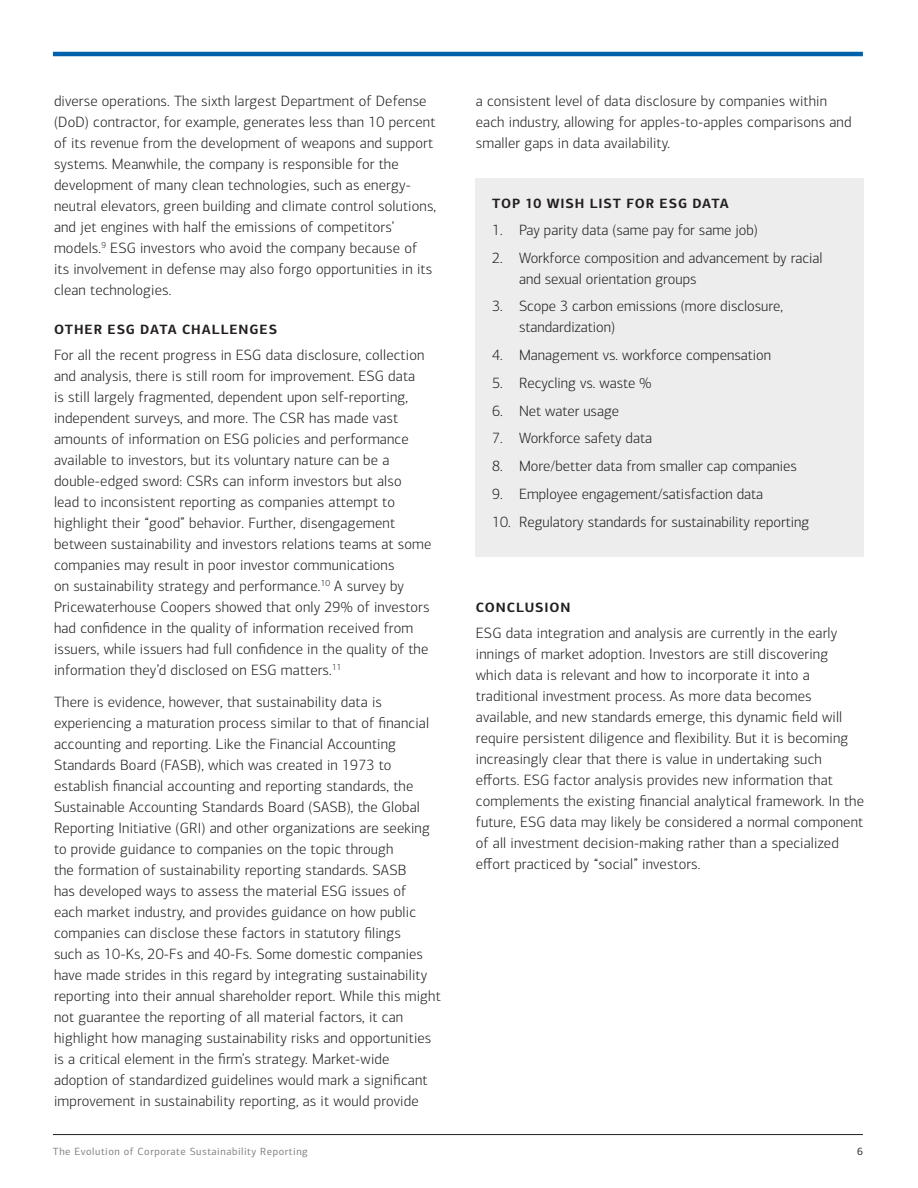
<style>
.page{position:relative;width:918px;height:1188px;background:#fff}
.page>*{position:absolute;margin:0;border:0;box-sizing:border-box;transform-origin:0 0}
.Body_Body_Copy{font:300 15px/21px "Connections";letter-spacing:.01em;color:#231f20}
.SUBTITLE{font:700 13.5px "Connections";letter-spacing:.065em;color:#231f20}
.t1{font:10.5px "Connections";letter-spacing:.05em;color:#808285}
.t2{font:10.5px "Connections";color:#231f20}
</style>
<div class="page">
<hr style="left:53px;top:52px;width:810px;height:4px;background:#0161ab">
<hr style="left:53px;top:1134px;width:810px;height:1px;background:#231f20">
<div style="left:476px;top:178px;width:388px;height:378px;background:#ededee"></div>
<p class="Body_Body_Copy" style="left:54px;top:90px;width:384px">diverse operations. The sixth largest Department of Defense (DoD) contractor, for example, generates less than 10 percent of its revenue from the development of weapons and support systems. Meanwhile, the company is responsible for the development of many clean technologies, such as energy&shy;neutral elevators, green building and climate control solutions, and jet engines with half the emissions of competitors’ models.<sup>9</sup> ESG investors who avoid the company because of<br>its involvement in defense may also forgo opportunities in its clean technologies.</p>
<p class="SUBTITLE" style="left:54px;top:321px;width:225px">OTHER ESG DATA CHALLENGES</p>
<p class="Body_Body_Copy" style="left:54px;top:345px;width:379px">For all the recent progress in ESG data disclosure, collection and analysis, there is still room for improvement. ESG data<br>is still largely fragmented, dependent upon self-reporting, independent surveys, and more. The CSR has made vast amounts of information on ESG policies and performance available to investors, but its voluntary nature can be a double-edged sword: CSRs can inform investors but also<br>lead to inconsistent reporting as companies attempt to highlight their “good” behavior. Further, disengagement between sustainability and investors relations teams at some companies may result in poor investor communications<br>on sustainability strategy and performance.<sup>10</sup> A survey by Pricewaterhouse Coopers showed that only 29% of investors had confidence in the quality of information received from issuers, while issuers had full confidence in the quality of the information they’d disclosed on ESG matters.<sup>11</sup></p>
<p class="Body_Body_Copy" style="left:54px;top:692px;width:388px">There is evidence, however, that sustainability data is experiencing a maturation process similar to that of financial accounting and reporting. Like the Financial Accounting Standards Board (FASB), which was created in 1973 to establish financial accounting and reporting standards, the Sustainable Accounting Standards Board (SASB), the Global Reporting Initiative (GRI) and other organizations are seeking to provide guidance to companies on the topic through<br>the formation of sustainability reporting standards. SASB<br>has developed ways to assess the material ESG issues of<br>each market industry, and provides guidance on how public companies can disclose these factors in statutory filings<br>such as 10-Ks, 20-Fs and 40-Fs. Some domestic companies have made strides in this regard by integrating sustainability reporting into their annual shareholder report. While this might not guarantee the reporting of all material factors, it can highlight how managing sustainability risks and opportunities is a critical element in the firm’s strategy. Market-wide adoption of standardized guidelines would mark a significant improvement in sustainability reporting, as it would provide</p>
<p class="Body_Body_Copy" style="left:476px;top:90px;width:377px">a consistent level of data disclosure by companies within each industry, allowing for apples-to-apples comparisons and smaller gaps in data availability.</p>
<p class="SUBTITLE" style="left:492px;top:195px;width:238px">TOP 10 WISH LIST FOR ESG DATA</p>
<p class="Body_Body_Copy" style="left:492px;top:219px;width:267px">1. Pay parity data (same pay for same job)</p>
<p class="Body_Body_Copy" style="left:519px;top:247px;width:305px;text-indent:-27px">2. Workforce composition and advancement by racial and sexual orientation groups</p>
<p class="Body_Body_Copy" style="left:519px;top:296px;width:265px;text-indent:-27px">3. Scope 3 carbon emissions (more disclosure, standardization)</p>
<p class="Body_Body_Copy" style="left:492px;top:345px;width:281px">4. Management vs. workforce compensation</p>
<p class="Body_Body_Copy" style="left:492px;top:372px;width:161px">5. Recycling vs. waste %</p>
<p class="Body_Body_Copy" style="left:492px;top:400px;width:129px">6. Net water usage</p>
<p class="Body_Body_Copy" style="left:492px;top:428px;width:162px">7. Workforce safety data</p>
<p class="Body_Body_Copy" style="left:492px;top:456px;width:306px">8. More/better data from smaller cap companies</p>
<p class="Body_Body_Copy" style="left:492px;top:483px;width:273px">9. Employee engagement/satisfaction data</p>
<p class="Body_Body_Copy" style="left:492px;top:511px;width:319px">10. Regulatory standards for sustainability reporting</p>
<p class="SUBTITLE" style="left:476px;top:599px;width:96px">CONCLUSION</p>
<p class="Body_Body_Copy" style="left:476px;top:623px;width:390px">ESG data integration and analysis are currently in the early innings of market adoption. Investors are still discovering which data is relevant and how to incorporate it into a traditional investment process. As more data becomes available, and new standards emerge, this dynamic field will require persistent diligence and flexibility. But it is becoming increasingly clear that there is value in undertaking such efforts. ESG factor analysis provides new information that complements the existing financial analytical framework. In the future, ESG data may likely be considered a normal component of all investment decision-making rather than a specialized effort practiced by “social” investors.</p>
<p class="t1" style="left:53px;top:1145px;width:256px">The Evolution of Corporate Sustainability Reporting</p>
<p class="t2" style="left:857px;top:1145px;width:7px">6</p>
</div>
